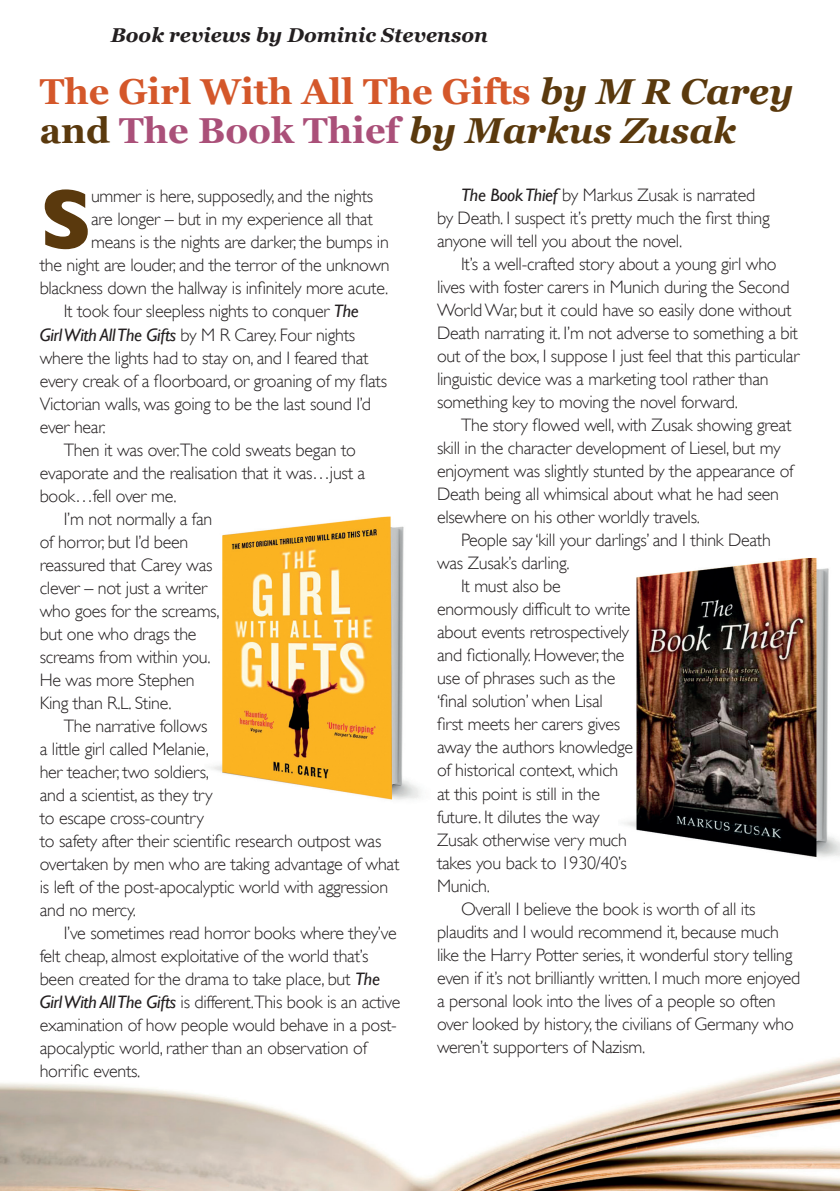
<style>
.page{position:relative;width:840px;height:1191px;background:#fff}
.page>*{position:absolute;margin:0;border:0;box-sizing:border-box;transform-origin:0 0}
.t1{font:700 86px "Gill Sans";color:#5a390d}
.t2{font:700 36px/39px "Georgia";color:#d4572a}
.t3{font:italic 700 20px "Georgia";color:#231f20}
.t4{font:300 18px/23px "Gill Sans";letter-spacing:-.015em;color:#231f20}
.s1{font-style:italic;color:#5a390d}
.s2{color:#5a390d}
.s3{color:#aa5079}
.s4{font-weight:400;font-style:italic}
</style>
<div class="page">
<img style="left:0;top:1057px;width:839px;height:134px">
<img style="left:210px;top:516px;width:211px;height:284px">
<img style="left:624px;top:558px;width:215px;height:300px">
<p class="t3" style="left:111px;top:20px;width:378px">Book reviews by Dominic Stevenson</p>
<h2 class="t2" style="left:40px;top:70px;width:754px">The Girl With All The Gifts <span class="s1">by M R Carey </span><span class="s2">and</span> <span class="s3">The Book Thief</span> <span class="s1">by Markus Zusak</span></h2>
<h1 class="t1" style="left:40px;top:169px;width:54px">S</h1>
<p class="t4" style="left:91px;top:185px;width:283px">ummer is here, supposedly, and the nights</p>
<p class="t4" style="left:437px;top:184px;width:334px;text-indent:24px"><span class="s4">The Book Thief</span> by Markus Zusak is narrated by Death. I suspect it’s pretty much the first thing anyone will tell you about the novel.</p>
<p class="t4" style="left:437px;top:253px;width:363px;text-indent:24px">It’s a well-crafted story about a young girl who lives with foster carers in Munich during the Second World War, but it could have so easily done without Death narrating it. I’m not adverse to something a bit out of the box, I suppose I just feel that this particular linguistic device was a marketing tool rather than something key to moving the novel forward.</p>
<p class="t4" style="left:437px;top:414px;width:358px;text-indent:24px">The story flowed well, with Zusak showing great skill in the character development of Liesel, but my enjoyment was slightly stunted by the appearance of Death being all whimsical about what he had seen elsewhere on his other worldly travels.</p>
<p class="t4" style="left:461px;top:529px;width:311px">People say ‘kill your darlings’ and I think Death</p>
<p class="t4" style="left:437px;top:552px;width:134px">was Zusak’s darling.</p>
<p class="t4" style="left:461px;top:575px;width:101px">It must also be</p>
<p class="t4" style="left:437px;top:598px;width:195px">enormously difficult to write</p>
<p class="t4" style="left:437px;top:621px;width:193px">about events retrospectively</p>
<p class="t4" style="left:437px;top:644px;width:189px">and fictionally. However, the</p>
<p class="t4" style="left:437px;top:667px;width:180px">use of phrases such as the</p>
<p class="t4" style="left:437px;top:690px;width:167px">‘final solution’ when Lisal</p>
<p class="t4" style="left:437px;top:713px;width:184px">first meets her carers gives</p>
<p class="t4" style="left:437px;top:736px;width:198px">away the authors knowledge</p>
<p class="t4" style="left:437px;top:759px;width:183px">of historical context, which</p>
<p class="t4" style="left:437px;top:782px;width:164px">at this point is still in the</p>
<p class="t4" style="left:437px;top:805px;width:164px">future. It dilutes the way</p>
<p class="t4" style="left:437px;top:828px;width:191px">Zusak otherwise very much</p>
<p class="t4" style="left:437px;top:851px;width:191px">takes you back to 1930/40’s</p>
<p class="t4" style="left:437px;top:874px;width:54px">Munich.</p>
<p class="t4" style="left:461px;top:897px;width:296px">Overall I believe the book is worth of all its</p>
<p class="t4" style="left:437px;top:920px;width:343px">plaudits and I would recommend it, because much</p>
<p class="t4" style="left:437px;top:943px;width:357px">like the Harry Potter series, it wonderful story telling</p>
<p class="t4" style="left:437px;top:966px;width:364px">even if it’s not brilliantly written. I much more enjoyed</p>
<p class="t4" style="left:437px;top:989px;width:340px">a personal look into the lives of a people so often</p>
<p class="t4" style="left:437px;top:1012px;width:358px">over looked by history, the civilians of Germany who</p>
<p class="t4" style="left:437px;top:1035px;width:210px">weren’t supporters of Nazism.</p>
<p class="t4" style="left:91px;top:208px;width:283px">are longer – but in my experience all that</p>
<p class="t4" style="left:91px;top:231px;width:299px">means is the nights are darker, the bumps in</p>
<p class="t4" style="left:40px;top:254px;width:351px">the night are louder, and the terror of the unknown</p>
<p class="t4" style="left:40px;top:277px;width:350px">blackness down the hallway is infinitely more acute.</p>
<p class="t4" style="left:64px;top:300px;width:296px">It took four sleepless nights to conquer <span class="s4">The</span></p>
<p class="t4" style="left:40px;top:323px;width:317px"><span class="s4">Girl With All The Gifts</span> by M R Carey. Four nights</p>
<p class="t4" style="left:40px;top:346px;width:330px">where the lights had to stay on, and I feared that</p>
<p class="t4" style="left:40px;top:369px;width:349px">every creak of a floorboard, or groaning of my flats</p>
<p class="t4" style="left:40px;top:392px;width:332px">Victorian walls, was going to be the last sound I’d</p>
<p class="t4" style="left:40px;top:415px;width:67px">ever hear.</p>
<p class="t4" style="left:64px;top:438px;width:293px">Then it was over.The cold sweats began to</p>
<p class="t4" style="left:40px;top:461px;width:327px">evaporate and the realisation that it was…just a</p>
<p class="t4" style="left:40px;top:484px;width:138px">book…fell over me.</p>
<p class="t4" style="left:64px;top:507px;width:150px">I’m not normally a fan</p>
<p class="t4" style="left:40px;top:530px;width:150px">of horror, but I’d been</p>
<p class="t4" style="left:40px;top:553px;width:174px">reassured that Carey was</p>
<p class="t4" style="left:40px;top:576px;width:169px">clever – not just a writer</p>
<p class="t4" style="left:40px;top:599px;width:181px">who goes for the screams,</p>
<p class="t4" style="left:40px;top:622px;width:158px">but one who drags the</p>
<p class="t4" style="left:40px;top:645px;width:172px">screams from within you.</p>
<p class="t4" style="left:40px;top:668px;width:156px">He was more Stephen</p>
<p class="t4" style="left:40px;top:691px;width:133px">King than R.L. Stine.</p>
<p class="t4" style="left:64px;top:714px;width:145px">The narrative follows</p>
<p class="t4" style="left:40px;top:737px;width:171px">a little girl called Melanie,</p>
<p class="t4" style="left:40px;top:760px;width:171px">her teacher, two soldiers,</p>
<p class="t4" style="left:40px;top:783px;width:174px">and a scientist, as they try</p>
<p class="t4" style="left:40px;top:806px;width:165px">to escape cross-country</p>
<p class="t4" style="left:40px;top:829px;width:343px">to safety after their scientific research outpost was</p>
<p class="t4" style="left:40px;top:852px;width:361px">overtaken by men who are taking advantage of what</p>
<p class="t4" style="left:40px;top:875px;width:350px">is left of the post-apocalyptic world with aggression</p>
<p class="t4" style="left:40px;top:898px;width:98px">and no mercy.</p>
<p class="t4" style="left:64px;top:921px;width:334px">I’ve sometimes read horror books where they’ve</p>
<p class="t4" style="left:40px;top:944px;width:330px">felt cheap, almost exploitative of the world that’s</p>
<p class="t4" style="left:40px;top:967px;width:341px">been created for the drama to take place, but <span class="s4">The</span></p>
<p class="t4" style="left:40px;top:990px;width:362px"><span class="s4">Girl With All The Gifts</span> is different.This book is an active</p>
<p class="t4" style="left:40px;top:1013px;width:358px">examination of how people would behave in a post-</p>
<p class="t4" style="left:40px;top:1036px;width:328px">apocalyptic world, rather than an observation of</p>
<p class="t4" style="left:40px;top:1059px;width:102px">horrific events.</p>
</div>
